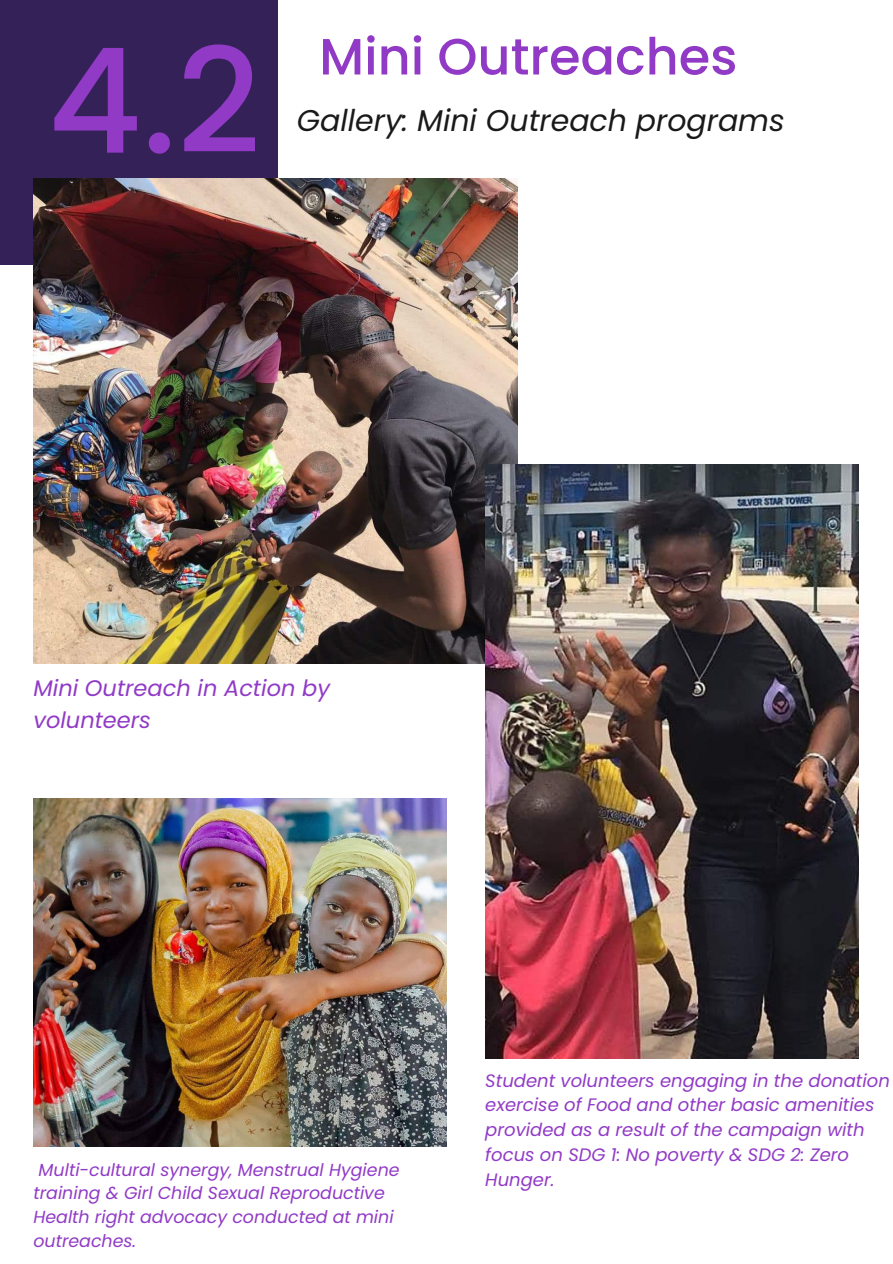
<style>
.page{position:relative;width:893px;height:1264px;background:#fff}
.page>*{position:absolute;margin:0;border:0;box-sizing:border-box;transform-origin:0 0}
.t1{font:500 145.35px "Poppins";color:#913ac6}
.t2{font:500 51px "Poppins";color:#913ac6}
.t3{font:italic 30px "Poppins";color:#191919}
.t4{font:italic 22.5px/31.5px "Poppins";color:#913ac6}
.t5{font:italic 18px/24.8px "Poppins";color:#913ac6}
.t6{font:italic 17.4px/23.5px "Poppins";color:#913ac6}
</style>
<div class="page">
<div style="left:0;top:0;width:278px;height:265px;background:#342157"></div>
<img style="left:33px;top:178px;width:484px;height:486px">
<img style="left:33px;top:798px;width:413px;height:348px">
<img style="left:485px;top:464px;width:373px;height:594px">
<h1 class="t1" style="left:48px;top:17px;width:214px">4.2</h1>
<h2 class="t2" style="left:319px;top:27px;width:419px">Mini Outreaches</h2>
<h3 class="t3" style="left:297px;top:103px;width:489px">Gallery: Mini Outreach programs</h3>
<p class="t4" style="left:33px;top:673px;width:298px">Mini Outreach in Action by volunteers</p>
<p class="t6" style="left:33px;top:1157px;width:367px">Multi-cultural synergy, Menstrual Hygiene training &amp; Girl Child Sexual Reproductive Health right advocacy conducted at mini outreaches.</p>
<p class="t5" style="left:485px;top:1068px;width:406px">Student volunteers engaging in the donation exercise of Food and other basic amenities provided as a result of the campaign with focus on SDG 1: No poverty &amp; SDG 2: Zero Hunger.</p>
</div>
